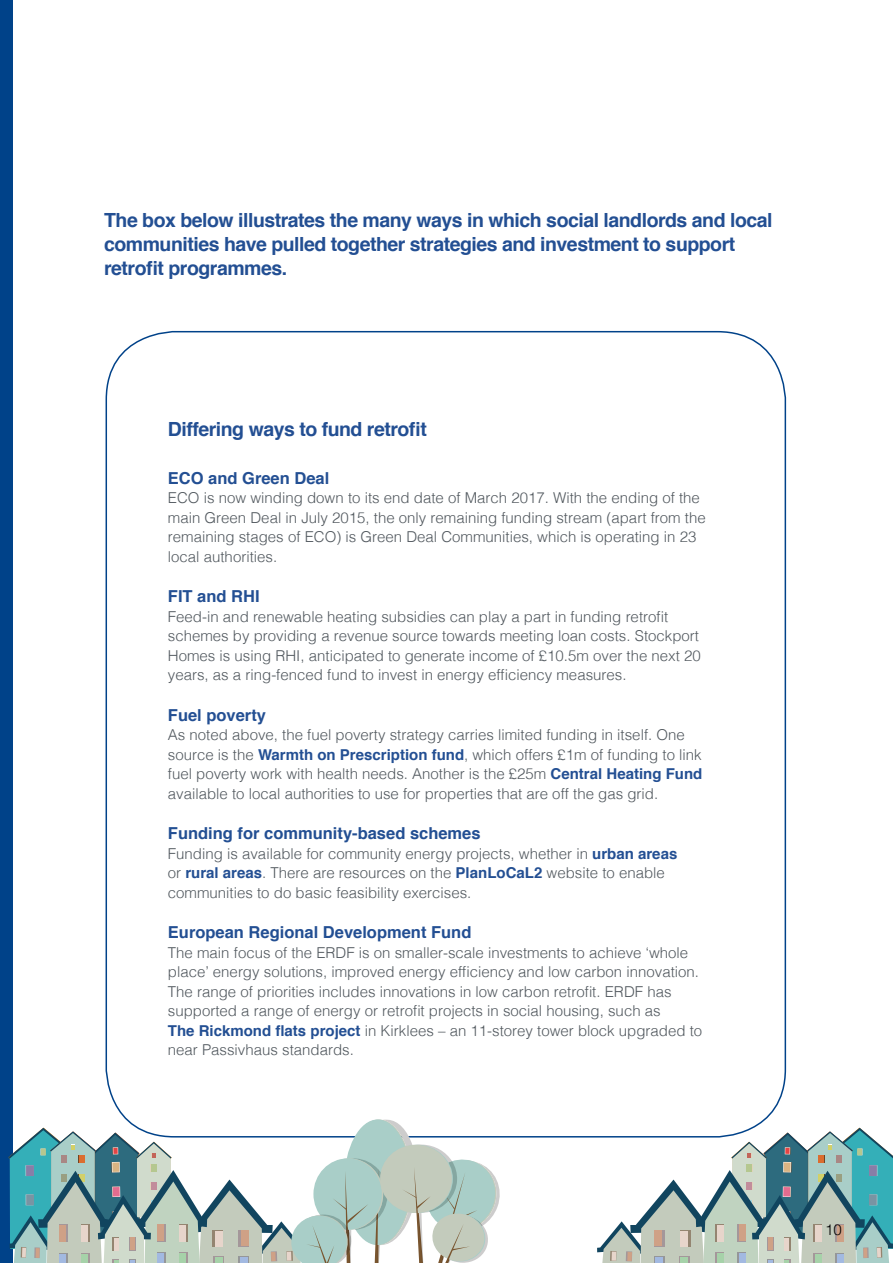
<style>
.page{position:relative;width:893px;height:1263px;background:#fff}
.page>*{position:absolute;margin:0;border:0;box-sizing:border-box;transform-origin:0 0}
.t1{font:700 19.5px/24px "Helvetica";letter-spacing:-.025em;color:#234f93}
.t2{font:700 16.5px "Helvetica";color:#234f93}
.t3{font:300 15px/19.5px "Helvetica";color:#51585e}
.t4{font:300 15px "Helvetica";color:#000}
.s1{font-weight:700;color:#234f93}
</style>
<div class="page">
<div style="left:0;top:0;width:12px;height:1263px;background:#004289"></div>
<svg style="left:556px;top:1119px;width:337px;height:144px"></svg>
<svg style="left:8px;top:1119px;width:496px;height:144px"></svg>
<h1 class="t1" style="left:104px;top:209px;width:670px">The box below illustrates the many ways in which social landlords and local communities have pulled together strategies and investment to support retrofit programmes.</h1>
<h1 class="t1" style="left:168px;top:417px;width:260px">Differing ways to fund retrofit</h1>
<p class="t2" style="left:168px;top:464px;width:163px">ECO and Green Deal</p>
<p class="t3" style="left:168px;top:487px;width:539px">ECO is now winding down to its end date of March 2017. With the ending of the main Green Deal in July 2015, the only remaining funding stream (apart from the remaining stages of ECO) is Green Deal Communities, which is operating in 23 local authorities.</p>
<p class="t2" style="left:168px;top:583px;width:93px">FIT and RHI</p>
<p class="t3" style="left:168px;top:605px;width:534px">Feed-in and renewable heating subsidies can play a part in funding retrofit schemes by providing a revenue source towards meeting loan costs. Stockport Homes is using RHI, anticipated to generate income of £10.5m over the next 20 years, as a ring-fenced fund to invest in energy efficiency measures.</p>
<p class="t2" style="left:168px;top:701px;width:100px">Fuel poverty</p>
<p class="t3" style="left:168px;top:724px;width:536px">As noted above, the fuel poverty strategy carries limited funding in itself. One source is the <span class="s1">Warmth on Prescription fund</span>, which offers £1m of funding to link fuel poverty work with health needs. Another is the £25m <span class="s1">Central Heating Fund </span>available to local authorities to use for properties that are off the gas grid.</p>
<p class="t2" style="left:168px;top:820px;width:314px">Funding for community-based schemes</p>
<p class="t3" style="left:168px;top:842px;width:511px">Funding is available for community energy projects, whether in <span class="s1">urban areas </span>or <span class="s1">rural areas</span>. There are resources on the <span class="s1">PlanLoCaL2</span> website to enable communities to do basic feasibility exercises.</p>
<p class="t2" style="left:168px;top:919px;width:305px">European Regional Development Fund</p>
<p class="t3" style="left:168px;top:941px;width:536px">The main focus of the ERDF is on smaller-scale investments to achieve ‘whole place’ energy solutions, improved energy efficiency and low carbon innovation.<br>The range of priorities includes innovations in low carbon retrofit. ERDF has supported a range of energy or retrofit projects in social housing, such as<br><span class="s1">The Rickmond flats project</span> in Kirklees – an 11-storey tower block upgraded to near Passivhaus standards.</p>
<p class="t4" style="left:825px;top:1216px;width:18px">10</p>
</div>
